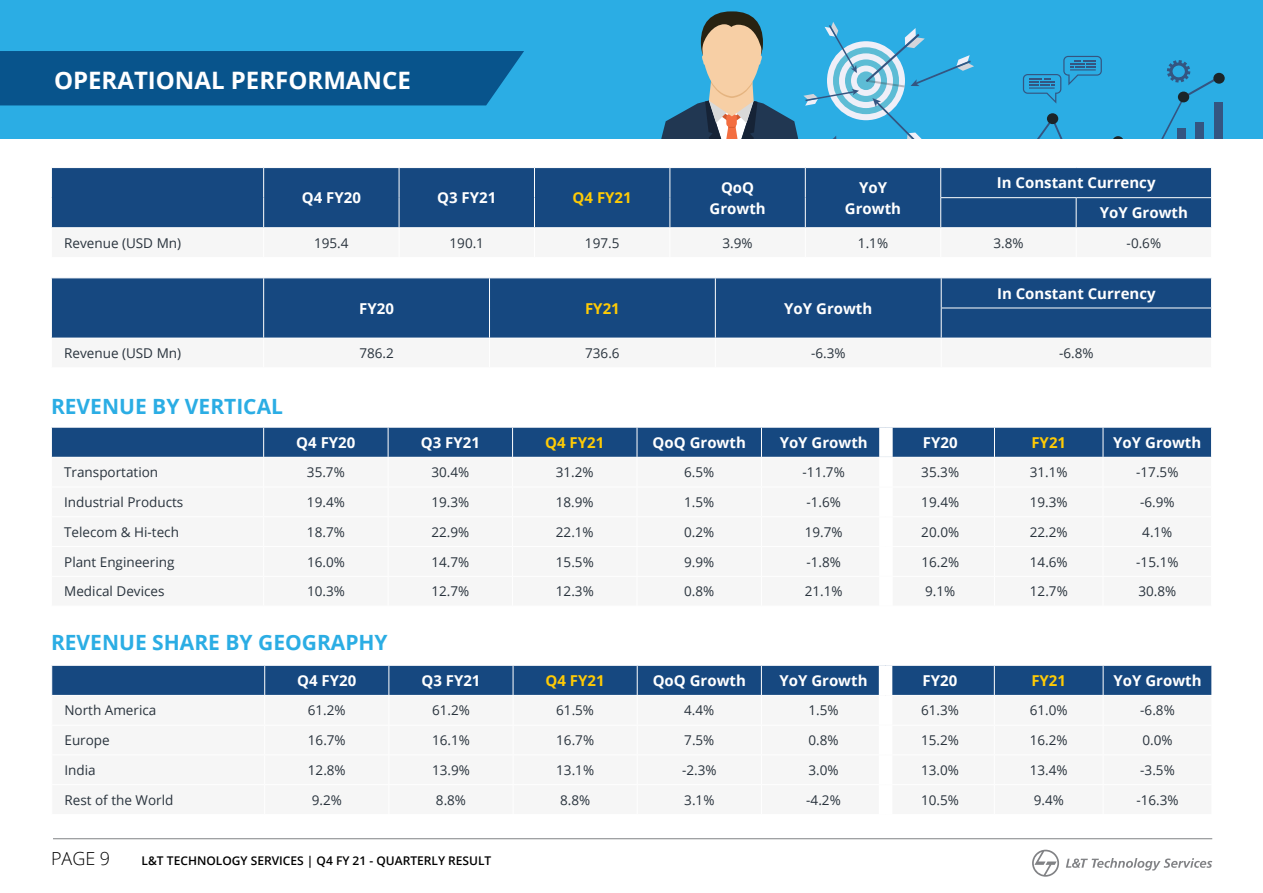
<style>
.page{position:relative;width:1263px;height:893px;background:#fff}
.page>*{position:absolute;margin:0;border:0;box-sizing:border-box;transform-origin:0 0}
.t1{font:700 24px "Open Sans";color:#fff}
.t2{font:700 21px "Open Sans";color:#2bade4}
.t3{font:300 18px "Open Sans";color:#000}
.t4{font:700 15px/21px "Open Sans";color:#fff;text-align:center}
.t5{font:700 15px "Open Sans";color:#ffcb05}
.t6{font:13.5px "Open Sans";color:#29333d}
.t7{font:600 12px "Open Sans";color:#000}
</style>
<div class="page">
<hr style="left:53px;top:838px;width:1159px;height:1px;background:#808285">
<svg style="left:1032px;top:850px;width:27px;height:27px"></svg>
<svg style="left:1066px;top:858px;width:146px;height:12px"></svg>
<div style="left:0;top:0;width:1263px;height:138px;background:#2bade4"></div>
<div style="left:839px;top:53px;width:54px;height:55px;background:#efeff8;border-radius:50%"></div>
<div style="left:845px;top:59px;width:42px;height:43px;background:#5dbcd5;border-radius:50%"></div>
<div style="left:851px;top:66px;width:30px;height:30px;background:#efeff8;border-radius:50%"></div>
<div style="left:857px;top:71px;width:18px;height:19px;background:#5dbcd5;border-radius:50%"></div>
<div style="left:1213px;top:73px;width:12px;height:11px;background:#1b2529;border-radius:50%"></div>
<div style="left:1214px;top:102px;width:8px;height:36px;background:#345581"></div>
<svg style="left:866px;top:28px;width:352px;height:110px"></svg>
<svg style="left:661px;top:11px;width:198px;height:127px"></svg>
<div style="left:0;top:51px;width:524px;height:54px;background:#08548c"></div>
<div style="left:51px;top:168px;width:1161px;height:60px;background:#164880"></div>
<div style="left:52px;top:278px;width:1159px;height:60px;background:#164880"></div>
<hr style="left:263px;top:278px;width:1px;height:30px;background:#fff">
<hr style="left:489px;top:278px;width:1px;height:30px;background:#fff">
<hr style="left:941px;top:278px;width:1px;height:30px;background:#fff">
<hr style="left:263px;top:308px;width:1px;height:30px;background:#fff">
<hr style="left:489px;top:308px;width:1px;height:30px;background:#fff">
<hr style="left:941px;top:308px;width:271px;height:1px;background:#fff">
<hr style="left:941px;top:308px;width:1px;height:30px;background:#fff">
<hr style="left:715px;top:278px;width:1px;height:30px;background:#fff">
<hr style="left:715px;top:308px;width:1px;height:30px;background:#fff">
<svg style="left:51px;top:427px;width:1161px;height:30px;background:#1f4f85"></svg>
<div style="left:879px;top:428px;width:14px;height:29px;background:#fff"></div>
<svg style="left:51px;top:665px;width:1161px;height:31px;background:#255488"></svg>
<div style="left:879px;top:666px;width:13px;height:29px;background:#fff"></div>
<h1 class="t1" style="left:54px;top:63px;width:358px">OPERATIONAL PERFORMANCE</h1>
<p class="t4" style="left:302px;top:187px;width:61px">Q4 FY20</p>
<p class="t4" style="left:437px;top:187px;width:61px">Q3 FY21</p>
<p class="t5" style="left:573px;top:187px;width:61px">Q4 FY21</p>
<p class="t4" style="left:709px;top:177px;width:58px">QoQ<br>Growth</p>
<p class="t4" style="left:845px;top:177px;width:58px">YoY<br>Growth</p>
<p class="t4" style="left:1100px;top:167px;width:90px;line-height:30.2px;text-align:left;text-indent:-103px">In Constant Currency<br>YoY Growth</p>
<p class="t6" style="left:64px;top:234px;width:118px">Revenue (USD Mn)</p>
<p class="t6" style="left:314px;top:234px;width:36px">195.4</p>
<p class="t6" style="left:449px;top:234px;width:36px">190.1</p>
<p class="t6" style="left:585px;top:234px;width:36px">197.5</p>
<p class="t6" style="left:722px;top:234px;width:32px">3.9%</p>
<p class="t6" style="left:858px;top:234px;width:32px">1.1%</p>
<p class="t6" style="left:993px;top:234px;width:32px">3.8%</p>
<p class="t6" style="left:1127px;top:234px;width:36px">-0.6%</p>
<p class="t4" style="left:359px;top:297px;width:36px">FY20</p>
<p class="t5" style="left:585px;top:298px;width:36px">FY21</p>
<p class="t4" style="left:784px;top:297px;width:90px">YoY Growth</p>
<p class="t4" style="left:997px;top:282px;width:160px">In Constant Currency</p>
<p class="t6" style="left:64px;top:344px;width:118px">Revenue (USD Mn)</p>
<p class="t6" style="left:359px;top:344px;width:36px">786.2</p>
<p class="t6" style="left:585px;top:344px;width:36px">736.6</p>
<p class="t6" style="left:811px;top:344px;width:36px">-6.3%</p>
<p class="t6" style="left:1059px;top:344px;width:36px">-6.8%</p>
<h2 class="t2" style="left:51px;top:391px;width:233px">REVENUE BY VERTICAL</h2>
<p class="t4" style="left:296px;top:432px;width:61px">Q4 FY20</p>
<p class="t4" style="left:421px;top:432px;width:61px">Q3 FY21</p>
<p class="t5" style="left:545px;top:432px;width:61px">Q4 FY21</p>
<p class="t4" style="left:653px;top:432px;width:95px">QoQ Growth</p>
<p class="t4" style="left:780px;top:432px;width:90px">YoY Growth</p>
<p class="t4" style="left:923px;top:432px;width:36px">FY20</p>
<p class="t5" style="left:1031px;top:432px;width:36px">FY21</p>
<p class="t4" style="left:1113px;top:432px;width:90px">YoY Growth</p>
<p class="t6" style="left:64px;top:463px;width:96px">Transportation</p>
<p class="t6" style="left:307px;top:463px;width:39px">35.7%</p>
<p class="t6" style="left:431px;top:463px;width:39px">30.4%</p>
<p class="t6" style="left:556px;top:463px;width:39px">31.2%</p>
<p class="t6" style="left:684px;top:463px;width:32px">6.5%</p>
<p class="t6" style="left:803px;top:463px;width:44px">-11.7%</p>
<p class="t6" style="left:921px;top:463px;width:39px">35.3%</p>
<p class="t6" style="left:1030px;top:463px;width:39px">31.1%</p>
<p class="t6" style="left:1136px;top:463px;width:44px">-17.5%</p>
<p class="t6" style="left:64px;top:493px;width:121px">Industrial Products</p>
<p class="t6" style="left:307px;top:493px;width:39px">19.4%</p>
<p class="t6" style="left:431px;top:493px;width:39px">19.3%</p>
<p class="t6" style="left:556px;top:493px;width:39px">18.9%</p>
<p class="t6" style="left:684px;top:493px;width:32px">1.5%</p>
<p class="t6" style="left:806px;top:493px;width:36px">-1.6%</p>
<p class="t6" style="left:921px;top:493px;width:39px">19.4%</p>
<p class="t6" style="left:1030px;top:493px;width:39px">19.3%</p>
<p class="t6" style="left:1140px;top:493px;width:36px">-6.9%</p>
<p class="t6" style="left:64px;top:523px;width:116px">Telecom &amp; Hi-tech</p>
<p class="t6" style="left:307px;top:523px;width:39px">18.7%</p>
<p class="t6" style="left:431px;top:523px;width:39px">22.9%</p>
<p class="t6" style="left:556px;top:523px;width:39px">22.1%</p>
<p class="t6" style="left:684px;top:523px;width:32px">0.2%</p>
<p class="t6" style="left:805px;top:523px;width:39px">19.7%</p>
<p class="t6" style="left:921px;top:523px;width:39px">20.0%</p>
<p class="t6" style="left:1030px;top:523px;width:39px">22.2%</p>
<p class="t6" style="left:1142px;top:523px;width:32px">4.1%</p>
<p class="t6" style="left:64px;top:552px;width:112px">Plant Engineering</p>
<p class="t6" style="left:307px;top:552px;width:39px">16.0%</p>
<p class="t6" style="left:431px;top:552px;width:39px">14.7%</p>
<p class="t6" style="left:556px;top:552px;width:39px">15.5%</p>
<p class="t6" style="left:684px;top:552px;width:32px">9.9%</p>
<p class="t6" style="left:806px;top:552px;width:36px">-1.8%</p>
<p class="t6" style="left:921px;top:552px;width:39px">16.2%</p>
<p class="t6" style="left:1030px;top:552px;width:39px">14.6%</p>
<p class="t6" style="left:1136px;top:552px;width:44px">-15.1%</p>
<p class="t6" style="left:64px;top:582px;width:102px">Medical Devices</p>
<p class="t6" style="left:307px;top:582px;width:39px">10.3%</p>
<p class="t6" style="left:431px;top:582px;width:39px">12.7%</p>
<p class="t6" style="left:556px;top:582px;width:39px">12.3%</p>
<p class="t6" style="left:684px;top:582px;width:32px">0.8%</p>
<p class="t6" style="left:805px;top:582px;width:39px">21.1%</p>
<p class="t6" style="left:925px;top:582px;width:32px">9.1%</p>
<p class="t6" style="left:1030px;top:582px;width:39px">12.7%</p>
<p class="t6" style="left:1138px;top:582px;width:39px">30.8%</p>
<h2 class="t2" style="left:51px;top:628px;width:338px">REVENUE SHARE BY GEOGRAPHY</h2>
<p class="t4" style="left:297px;top:670px;width:61px">Q4 FY20</p>
<p class="t4" style="left:421px;top:670px;width:61px">Q3 FY21</p>
<p class="t5" style="left:546px;top:670px;width:61px">Q4 FY21</p>
<p class="t4" style="left:653px;top:670px;width:95px">QoQ Growth</p>
<p class="t4" style="left:779px;top:670px;width:90px">YoY Growth</p>
<p class="t4" style="left:922px;top:670px;width:36px">FY20</p>
<p class="t5" style="left:1031px;top:670px;width:36px">FY21</p>
<p class="t4" style="left:1113px;top:670px;width:90px">YoY Growth</p>
<p class="t6" style="left:64px;top:701px;width:93px">North America</p>
<p class="t6" style="left:308px;top:701px;width:39px">61.2%</p>
<p class="t6" style="left:432px;top:701px;width:39px">61.2%</p>
<p class="t6" style="left:556px;top:701px;width:39px">61.5%</p>
<p class="t6" style="left:684px;top:701px;width:32px">4.4%</p>
<p class="t6" style="left:808px;top:701px;width:32px">1.5%</p>
<p class="t6" style="left:921px;top:701px;width:39px">61.3%</p>
<p class="t6" style="left:1030px;top:701px;width:39px">61.0%</p>
<p class="t6" style="left:1140px;top:701px;width:36px">-6.8%</p>
<p class="t6" style="left:64px;top:731px;width:47px">Europe</p>
<p class="t6" style="left:308px;top:731px;width:39px">16.7%</p>
<p class="t6" style="left:432px;top:731px;width:39px">16.1%</p>
<p class="t6" style="left:556px;top:731px;width:39px">16.7%</p>
<p class="t6" style="left:684px;top:731px;width:32px">7.5%</p>
<p class="t6" style="left:808px;top:731px;width:32px">0.8%</p>
<p class="t6" style="left:921px;top:731px;width:39px">15.2%</p>
<p class="t6" style="left:1030px;top:731px;width:39px">16.2%</p>
<p class="t6" style="left:1142px;top:731px;width:32px">0.0%</p>
<p class="t6" style="left:64px;top:761px;width:33px">India</p>
<p class="t6" style="left:308px;top:761px;width:39px">12.8%</p>
<p class="t6" style="left:432px;top:761px;width:39px">13.9%</p>
<p class="t6" style="left:556px;top:761px;width:39px">13.1%</p>
<p class="t6" style="left:682px;top:761px;width:36px">-2.3%</p>
<p class="t6" style="left:808px;top:761px;width:32px">3.0%</p>
<p class="t6" style="left:921px;top:761px;width:39px">13.0%</p>
<p class="t6" style="left:1030px;top:761px;width:39px">13.4%</p>
<p class="t6" style="left:1140px;top:761px;width:36px">-3.5%</p>
<p class="t6" style="left:65px;top:791px;width:110px">Rest of the World</p>
<p class="t6" style="left:312px;top:791px;width:32px">9.2%</p>
<p class="t6" style="left:436px;top:791px;width:32px">8.8%</p>
<p class="t6" style="left:560px;top:791px;width:32px">8.8%</p>
<p class="t6" style="left:684px;top:791px;width:32px">3.1%</p>
<p class="t6" style="left:806px;top:791px;width:36px">-4.2%</p>
<p class="t6" style="left:921px;top:791px;width:39px">10.5%</p>
<p class="t6" style="left:1034px;top:791px;width:32px">9.4%</p>
<p class="t6" style="left:1136px;top:791px;width:44px">-16.3%</p>
<h3 class="t3" style="left:51px;top:846px;width:61px">PAGE 9</h3>
<p class="t7" style="left:142px;top:853px;width:351px">L&amp;T TECHNOLOGY SERVICES | Q4 FY 21 - QUARTERLY RESULT</p>
</div>
